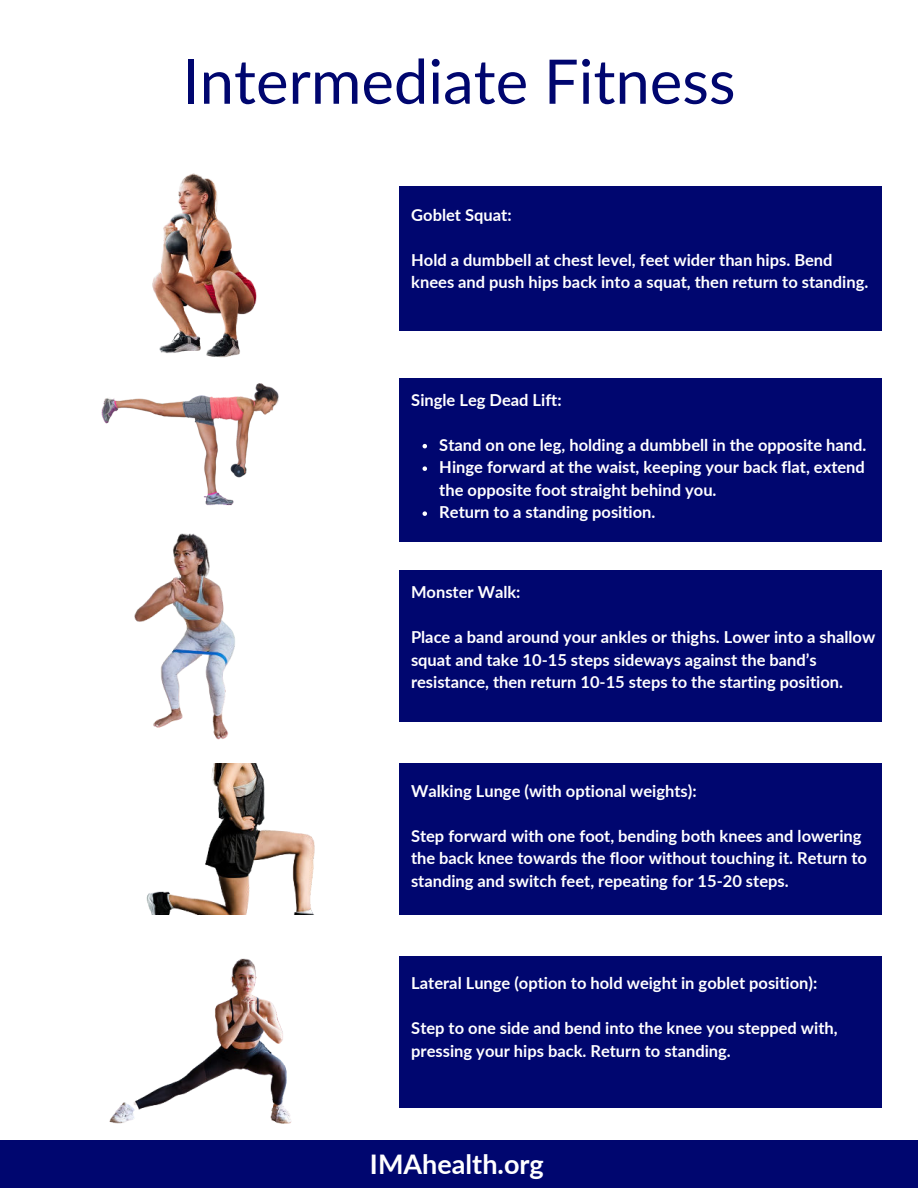
<style>
.page{position:relative;width:918px;height:1188px;background:#fff}
.page>*{position:absolute;margin:0;border:0;box-sizing:border-box;transform-origin:0 0}
.t1{font:61.5px "Lato";color:#00066f}
.t2{font:700 27px "Lato";color:#fff}
.t3{font:700 16.5px/22.5px "Lato";color:#fff}
</style>
<div class="page">
<div style="left:399px;top:186px;width:483px;height:145px;background:#00066f"></div>
<img style="left:152px;top:173px;width:105px;height:138px">
<div style="left:399px;top:378px;width:483px;height:164px;background:#00066f"></div>
<img style="left:101px;top:311px;width:178px;height:195px">
<svg style="left:423px;top:444px;width:4px;height:4px"></svg>
<svg style="left:423px;top:466px;width:4px;height:5px"></svg>
<svg style="left:423px;top:511px;width:4px;height:5px"></svg>
<div style="left:399px;top:571px;width:483px;height:151px;background:#00066f"></div>
<img style="left:134px;top:533px;width:101px;height:207px">
<div style="left:399px;top:763px;width:483px;height:151px;background:#00066f"></div>
<img style="left:146px;top:763px;width:169px;height:151px">
<div style="left:399px;top:956px;width:483px;height:151px;background:#00066f"></div>
<img style="left:109px;top:958px;width:183px;height:166px">
<div style="left:0;top:1140px;width:918px;height:48px;background:#00066f"></div>
<h1 class="t1" style="left:182px;top:37px;width:555px">Intermediate Fitness</h1>
<p class="t3" style="left:411px;top:203px;width:102px">Goblet Squat:</p>
<p class="t3" style="left:411px;top:248px;width:459px">Hold a dumbbell at chest level, feet wider than hips. Bend knees and push hips back into a squat, then return to standing.</p>
<p class="t3" style="left:411px;top:388px;width:152px">Single Leg Dead Lift:</p>
<p class="t3" style="left:439px;top:433px;width:429px">Stand on one leg, holding a dumbbell in the opposite hand.<br>Hinge forward at the waist, keeping your back flat, extend the opposite foot straight behind you.<br>Return to a standing position.</p>
<p class="t3" style="left:411px;top:580px;width:111px">Monster Walk:</p>
<p class="t3" style="left:411px;top:625px;width:466px">Place a band around your ankles or thighs. Lower into a shallow squat and take 10-15 steps sideways against the band’s resistance, then return 10-15 steps to the starting position.</p>
<p class="t3" style="left:411px;top:779px;width:287px">Walking Lunge (with optional weights):</p>
<p class="t3" style="left:411px;top:824px;width:458px">Step forward with one foot, bending both knees and lowering the back knee towards the floor without touching it. Return to standing and switch feet, repeating for 15-20 steps.</p>
<p class="t3" style="left:411px;top:971px;width:408px">Lateral Lunge (option to hold weight in goblet position):</p>
<p class="t3" style="left:411px;top:1016px;width:428px">Step to one side and bend into the knee you stepped with, pressing your hips back. Return to standing.</p>
<h2 class="t2" style="left:370px;top:1144px;width:175px">IMAhealth.org</h2>
</div>
